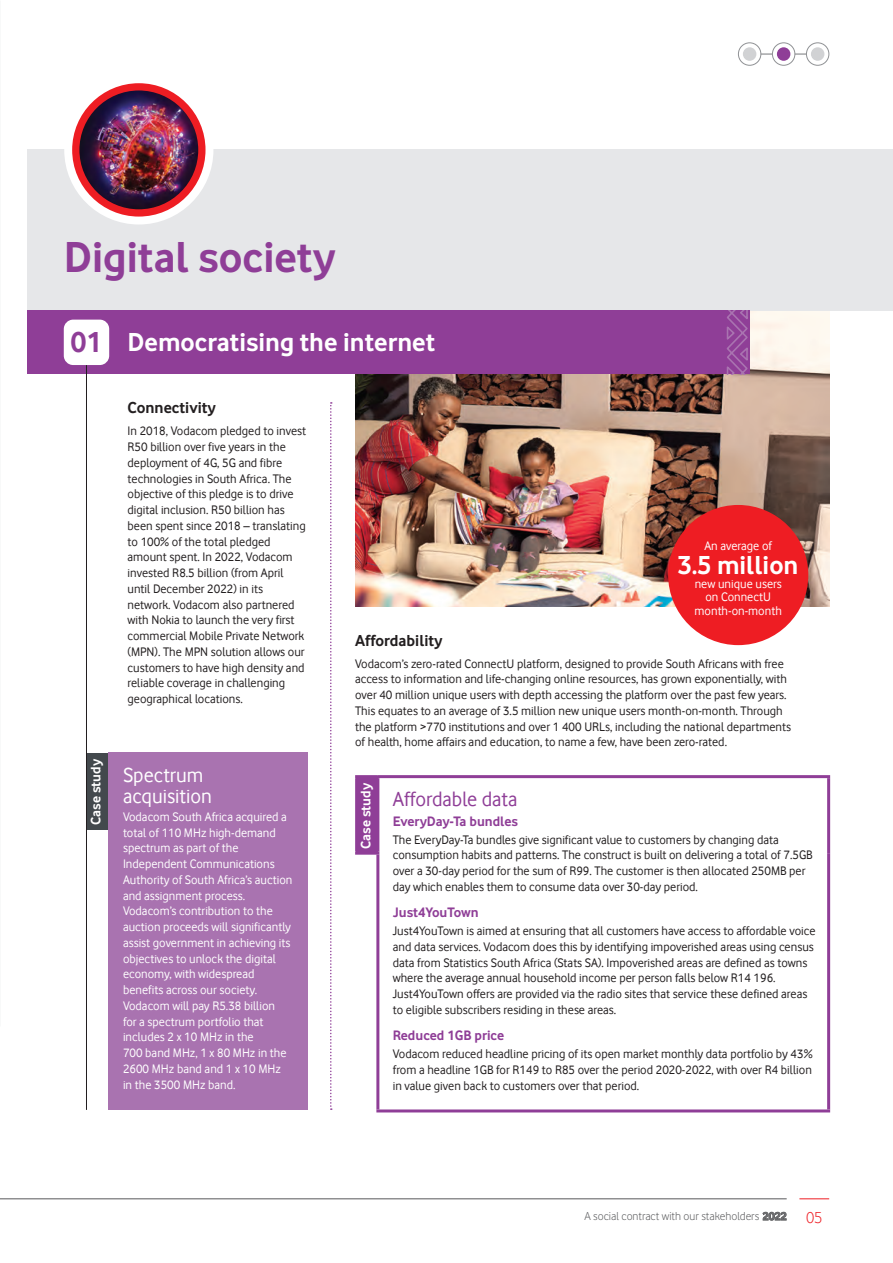
<style>
.page{position:relative;width:893px;height:1263px;background:#fff}
.page>*{position:absolute;margin:0;border:0;box-sizing:border-box;transform-origin:0 0}
.t1{font:700 45px "Vodafone Rg";color:#8f3e97}
.t2{font:700 27px "Vodafone Rg";color:#fff}
.t3{font:21px/21px "Vodafone Rg";color:#fff}
.t4{font:21px "Vodafone Rg";color:#8f3e97}
.t5{font:700 16.5px "Vodafone Rg";color:#231f20}
.t6{font:700 14.25px "Vodafone Rg";color:#8f3e97}
.t7{font:700 14.25px "Vodafone Rg";color:#fff}
.t8{font:12.75px/15.8px "Vodafone Rg";color:#231f20}
.t9{font:12.75px/15.8px "Vodafone Rg";color:#fff}
.t10{font:12px "Vodafone Lt";color:#57585a}
.s1{font-size:30.15px;color:#8f3e97}
.s2{font-family:"Vodafone Rg";font-weight:700;font-size:11.7px}
.s3{font-size:16.5px;color:#ee1d23}
</style>
<div class="page">
<hr style="left:799px;top:1198px;width:30px;height:1px;background:#ee1d23">
<hr style="left:0;top:1198px;width:787px;height:1px;background:#57585a">
<hr style="left:750px;top:54px;width:69px;height:1px;background:#76787b">
<svg style="left:738px;top:43px;width:23px;height:22px"></svg>
<div style="left:738px;top:43px;width:23px;height:23px;border:1px solid #8f9194;border-radius:50%"></div>
<svg style="left:772px;top:43px;width:23px;height:22px"></svg>
<div style="left:772px;top:43px;width:23px;height:23px;border:1px solid #8f9194;border-radius:50%"></div>
<svg style="left:806px;top:43px;width:23px;height:22px"></svg>
<div style="left:806px;top:43px;width:23px;height:23px;border:1px solid #8f9194;border-radius:50%"></div>
<div style="left:743px;top:47px;width:13px;height:14px;background:#d1d2d4;border-radius:50%"></div>
<div style="left:777px;top:47px;width:13px;height:14px;background:#8f3e97;border-radius:50%"></div>
<div style="left:811px;top:47px;width:13px;height:14px;background:#d1d2d4;border-radius:50%"></div>
<img style="left:355px;top:310px;width:474px;height:297px">
<div style="left:27px;top:149px;width:866px;height:161px;background:#e6e7e9"></div>
<div style="left:87px;top:753px;width:21px;height:76px;background:#43494d"></div>
<div style="left:108px;top:753px;width:200px;height:357px;background:#a973b0"></div>
<svg style="left:64px;top:75px;width:149px;height:149px"></svg>
<img style="left:76px;top:87px;width:126px;height:126px;border-radius:63px">
<div style="left:72px;top:83px;width:133px;height:134px;border:7px solid #ee1d23;border-radius:50%"></div>
<div style="left:357px;top:777px;width:21px;height:76px;background:#8f3e97"></div>
<hr style="left:376px;top:1109px;width:454px;height:3px;background:#8f3e97">
<hr style="left:378px;top:775px;width:452px;height:3px;background:#8f3e97">
<hr style="left:376px;top:778px;width:3px;height:74px;background:#8f3e97">
<hr style="left:827px;top:778px;width:3px;height:75px;background:#8f3e97">
<hr style="left:376px;top:855px;width:3px;height:254px;background:#8f3e97">
<hr style="left:827px;top:853px;width:3px;height:256px;background:#8f3e97">
<hr style="left:355px;top:775px;width:23px;height:3px;background:#8f3e97">
<hr style="left:355px;top:778px;width:3px;height:74px;background:#8f3e97">
<hr style="left:355px;top:852px;width:24px;height:3px;background:#8f3e97">
<svg style="left:330px;top:402px;width:2px;height:708px"></svg>
<div style="left:668px;top:505px;width:140px;height:140px;background:#ee1d23;border-radius:50%"></div>
<div style="left:27px;top:310px;width:723px;height:64px;background:#8f3e97"></div>
<svg style="left:727px;top:310px;width:21px;height:64px"></svg>
<hr style="left:86px;top:365px;width:1px;height:745px;background:#221e20">
<div style="left:64px;top:320px;width:45px;height:45px;background:#fff;border-radius:9px"></div>
<h1 class="t1" style="left:64px;top:231px;width:273px">Digital society</h1>
<h2 class="t2" style="left:71px;top:327px;width:366px"><span class="s1">01</span> Democratising the internet</h2>
<p class="t5" style="left:128px;top:398px;width:90px">Connectivity</p>
<p class="t8" style="left:128px;top:423px;width:180px">In 2018, Vodacom pledged to invest<br>R50 billion over five years in the deployment of 4G, 5G and fibre technologies in South Africa. The objective of this pledge is to drive digital inclusion. R50 billion has been spent since 2018 – translating to 100% of the total pledged amount spent. In 2022, Vodacom invested R8.5 billion (from April until December 2022) in its network. Vodacom also partnered with Nokia to launch the very first commercial Mobile Private Network (MPN). The MPN solution allows our customers to have high density and reliable coverage in challenging geographical locations.</p>
<p class="t7" style="left:88px;top:825px;width:67px;rotate:-90deg">Case study</p>
<h3 class="t3" style="left:123px;top:764px;width:90px">Spectrum acquisition</h3>
<p class="t9" style="left:123px;top:809px;width:171px">Vodacom South Africa acquired a total of 110 MHz high-demand spectrum as part of the<br>Independent Communications<br>Authority of South Africa’s auction and assignment process.<br>Vodacom’s contribution to the auction proceeds will significantly assist government in achieving its objectives to unlock the digital economy, with widespread benefits across our society.<br>Vodacom will pay R5.38 billion<br>for a spectrum portfolio that includes 2 x 10 MHz in the<br>700 band MHz, 1 x 80 MHz in the<br>2600 MHz band and 1 x 10 MHz in the 3500 MHz band.</p>
<p class="t9" style="left:704px;top:538px;width:69px">An average of</p>
<h2 class="t2" style="left:678px;top:550px;width:122px">3.5 million</h2>
<p class="t9" style="left:695px;top:577px;width:89px;line-height:13.5px;text-align:center">new unique users on ConnectU month-on-month</p>
<p class="t5" style="left:355px;top:630px;width:89px">Affordability</p>
<p class="t8" style="left:355px;top:655px;width:437px">Vodacom’s zero-rated ConnectU platform, designed to provide South Africans with free access to information and life-changing online resources, has grown exponentially, with over 40 million unique users with depth accessing the platform over the past few years.<br>This equates to an average of 3.5 million new unique users month-on-month. Through the platform &gt;770 institutions and over 1 400 URLs, including the national departments of health, home affairs and education, to name a few, have been zero-rated.</p>
<p class="t7" style="left:357px;top:849px;width:67px;rotate:-90deg">Case study</p>
<h3 class="t4" style="left:393px;top:787px;width:126px">Affordable data</h3>
<p class="t6" style="left:393px;top:813px;width:127px">EveryDay-Ta bundles</p>
<p class="t8" style="left:393px;top:831px;width:421px">The EveryDay-Ta bundles give significant value to customers by changing data consumption habits and patterns. The construct is built on delivering a total of 7.5GB over a 30-day period for the sum of R99. The customer is then allocated 250MB per day which enables them to consume data over 30-day period.</p>
<p class="t6" style="left:393px;top:904px;width:87px">Just4YouTown</p>
<p class="t8" style="left:393px;top:923px;width:424px">Just4YouTown is aimed at ensuring that all customers have access to affordable voice and data services. Vodacom does this by identifying impoverished areas using census data from Statistics South Africa (Stats SA). Impoverished areas are defined as towns where the average annual household income per person falls below R14 196.<br>Just4YouTown offers are provided via the radio sites that service these defined areas to eligible subscribers residing in these areas.</p>
<p class="t6" style="left:393px;top:1027px;width:113px">Reduced 1GB price</p>
<p class="t8" style="left:393px;top:1046px;width:421px;text-align:justify">Vodacom reduced headline pricing of its open market monthly data portfolio by 43% from a headline 1GB for R149 to R85 over the period 2020-2022, with over R4 billion in value given back to customers over that period.</p>
<p class="t10" style="left:584px;top:1209px;width:240px">A social contract with our stakeholders <span class="s2">2022</span> <span class="s3">05</span></p>
</div>
